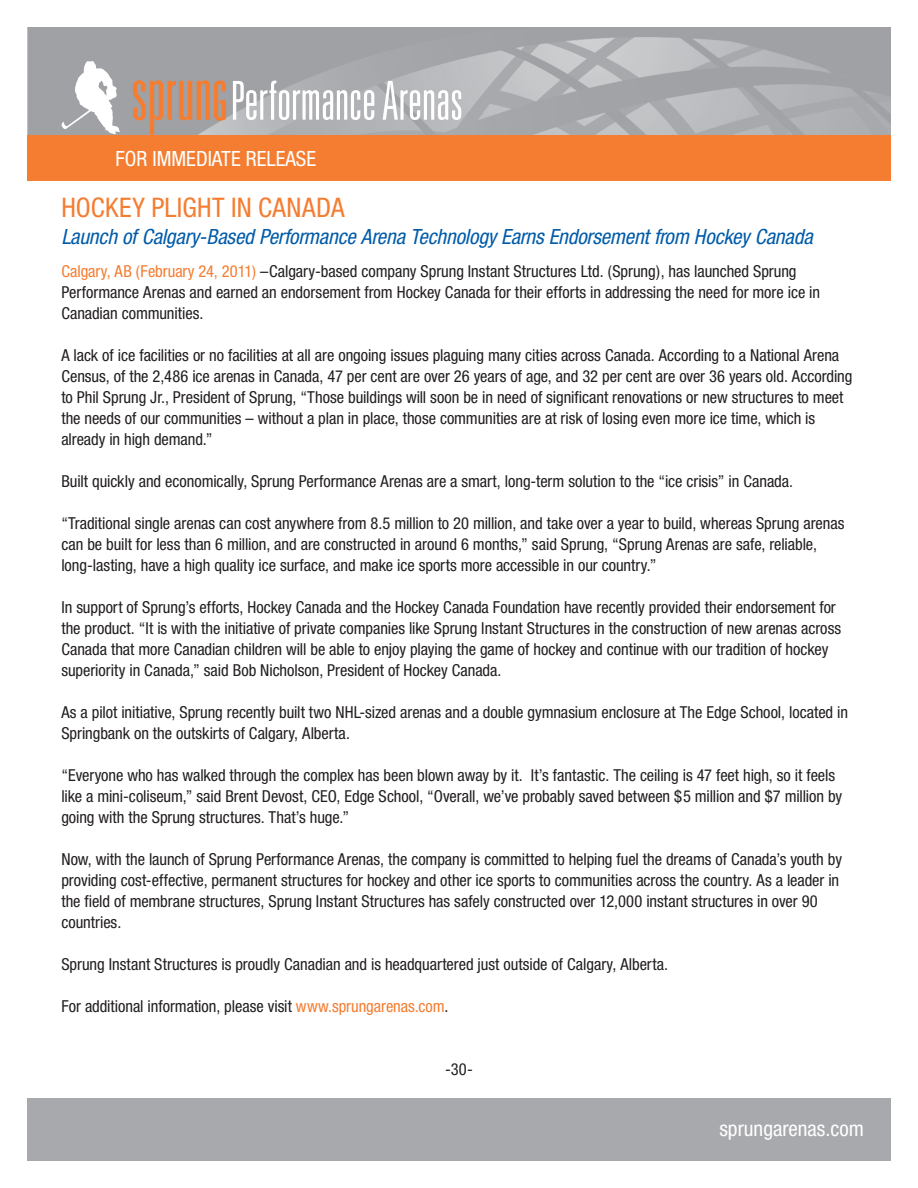
<style>
.page{position:relative;width:918px;height:1188px;background:#fff}
.page>*{position:absolute;margin:0;border:0;box-sizing:border-box;transform-origin:0 0}
.body{font:condensed 27px "Helvetica Neue";letter-spacing:.01em;color:#f47d31}
.body-2{font:italic condensed 21px "Helvetica Neue";letter-spacing:-.005em;color:#015ba9}
.t1{font:condensed 21px "Helvetica Neue";color:#fff}
.body-3{font:condensed 16.5px/21px "Helvetica Neue";letter-spacing:-.005em;color:#231f20}
.s1{color:#f47d31}
</style>
<div class="page">
<img style="left:27px;top:27px;width:864px;height:108px">
<div style="left:27px;top:1098px;width:864px;height:63px;background:#a8a9ad"></div>
<svg style="left:61px;top:61px;width:59px;height:73px"></svg>
<svg style="left:233px;top:81px;width:141px;height:39px"></svg>
<svg style="left:383px;top:81px;width:78px;height:39px"></svg>
<svg style="left:133px;top:80px;width:93px;height:55px;background:#c1957b"></svg>
<div style="left:27px;top:135px;width:864px;height:45px;background:#f47d31"></div>
<p class="t1" style="left:116px;top:146px;width:202px">FOR IMMEDIATE RELEASE</p>
<p class="body" style="left:61px;top:192px;width:285px">HOCKEY PLIGHT IN CANADA</p>
<p class="body-2" style="left:61px;top:224px;width:753px">Launch of Calgary-Based Performance Arena Technology Earns Endorsement from Hockey Canada</p>
<p class="body-3" style="left:61px;top:261px;width:760px"><span class="s1">Calgary, AB (February 24, 2011)</span> –Calgary-based company Sprung Instant Structures Ltd. (Sprung), has launched Sprung<br>Performance Arenas and earned an endorsement from Hockey Canada for their efforts in addressing the need for more ice in<br>Canadian communities.</p>
<p class="body-3" style="left:61px;top:345px;width:793px">A lack of ice facilities or no facilities at all are ongoing issues plaguing many cities across Canada. According to a National Arena Census, of the 2,486 ice arenas in Canada, 47 per cent are over 26 years of age, and 32 per cent are over 36 years old. According to Phil Sprung Jr., President of Sprung, “Those buildings will soon be in need of significant renovations or new structures to meet the needs of our communities – without a plan in place, those communities are at risk of losing even more ice time, which is already in high demand.”</p>
<p class="body-3" style="left:61px;top:471px;width:733px">Built quickly and economically, Sprung Performance Arenas are a smart, long-term solution to the “ice crisis” in Canada.</p>
<p class="body-3" style="left:61px;top:513px;width:785px">“Traditional single arenas can cost anywhere from 8.5 million to 20 million, and take over a year to build, whereas Sprung arenas can be built for less than 6 million, and are constructed in around 6 months,” said Sprung, “Sprung Arenas are safe, reliable, long-lasting, have a high quality ice surface, and make ice sports more accessible in our country.”</p>
<p class="body-3" style="left:61px;top:597px;width:781px">In support of Sprung’s efforts, Hockey Canada and the Hockey Canada Foundation have recently provided their endorsement for the product. “It is with the initiative of private companies like Sprung Instant Structures in the construction of new arenas across Canada that more Canadian children will be able to enjoy playing the game of hockey and continue with our tradition of hockey superiority in Canada,” said Bob Nicholson, President of Hockey Canada.</p>
<p class="body-3" style="left:61px;top:702px;width:788px">As a pilot initiative, Sprung recently built two NHL-sized arenas and a double gymnasium enclosure at The Edge School, located in<br>Springbank on the outskirts of Calgary, Alberta.</p>
<p class="body-3" style="left:61px;top:765px;width:782px">“Everyone who has walked through the complex has been blown away by it. It’s fantastic. The ceiling is 47 feet high, so it feels like a mini-coliseum,” said Brent Devost, CEO, Edge School, “Overall, we’ve probably saved between $5 million and $7 million by going with the Sprung structures. That’s huge.”</p>
<p class="body-3" style="left:61px;top:849px;width:782px">Now, with the launch of Sprung Performance Arenas, the company is committed to helping fuel the dreams of Canada’s youth by providing cost-effective, permanent structures for hockey and other ice sports to communities across the country. As a leader in the field of membrane structures, Sprung Instant Structures has safely constructed over 12,000 instant structures in over 90 countries.</p>
<p class="body-3" style="left:61px;top:954px;width:608px">Sprung Instant Structures is proudly Canadian and is headquartered just outside of Calgary, Alberta.</p>
<p class="body-3" style="left:61px;top:996px;width:389px">For additional information, please visit <span class="s1">www.sprungarenas.com</span>.</p>
<p class="body-3" style="left:445px;top:1059px;width:29px">-30-</p>
<p class="t1" style="left:719px;top:1116px;width:146px">sprungarenas.com</p>
</div>
